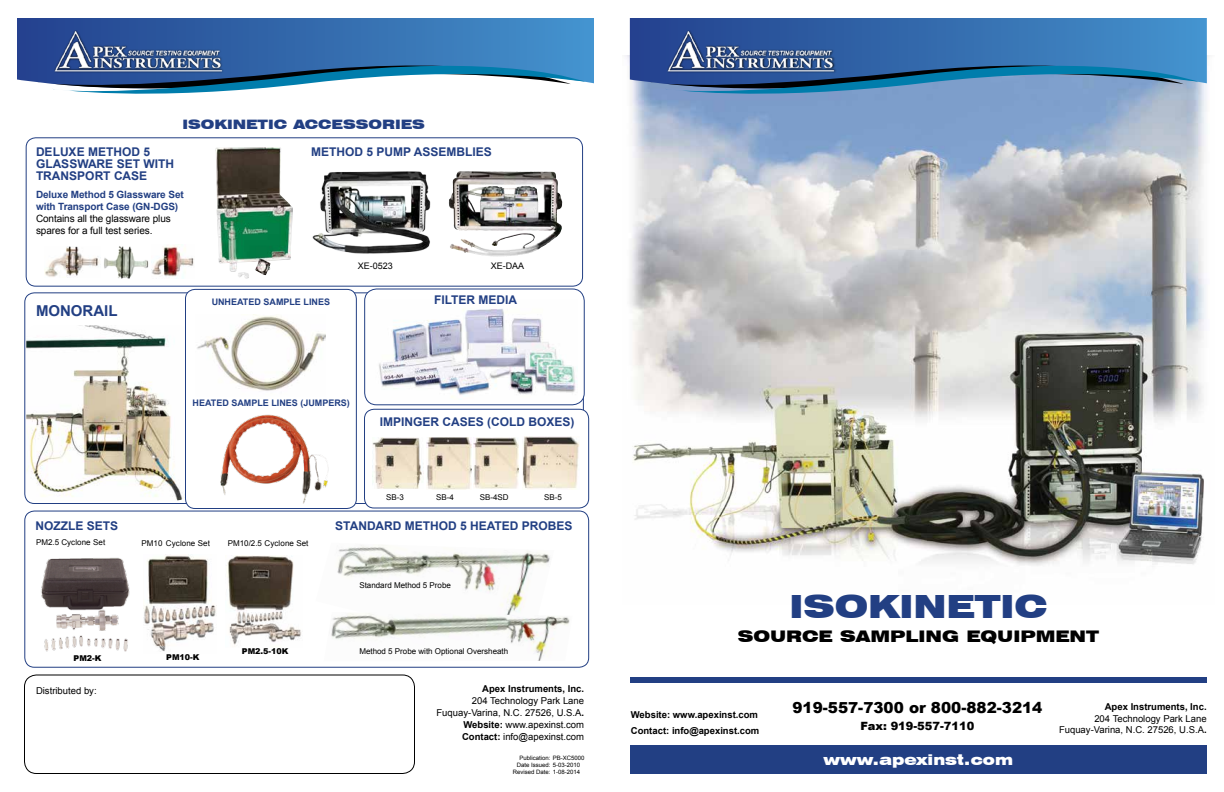
<style>
.page{position:relative;width:1224px;height:792px;background:#fff}
.page>*{position:absolute;margin:0;border:0;box-sizing:border-box;transform-origin:0 0}
.t1{font:900 expanded 32px "Swiss 721 BT";color:#223f83}
.t2{font:900 expanded 16px "Swiss 721 BT";color:#000}
.t3{font:900 15.2px "Arial";color:#000}
.t4{font:700 15px "Arial";color:#223f83}
.t5{font:900 expanded 14.2px "Swiss 721 BT";color:#fff}
.t6{font:900 expanded 13px "Swiss 721 BT";color:#223f83}
.t7{font:700 12px/12px "Arial";color:#223f83}
.t8{font:900 11.4px "Arial";color:#000}
.t9{font:10px/12px "Arial";letter-spacing:-.01em;color:#000}
.t10{font:700 10px/12px "Arial";letter-spacing:-.01em;color:#223f83}
.t11{font:9.5px/12px "Arial";color:#000;text-align:right}
.t12{font:700 9.5px/15.2px "Arial";color:#000}
.t13{font:700 9px "Arial";color:#223f83}
.t14{font:9px "Arial";color:#000}
.t15{font:8px "Arial";color:#000}
.t16{font:900 8px "Arial";color:#000}
.t17{font:6px "Arial";color:#000}
.s1{font-weight:700}
</style>
<div class="page">
<div style="left:24px;top:511px;width:565px;height:157px;border:1px solid #223f83;border-radius:10px"></div>
<div style="left:26px;top:137px;width:557px;height:150px;border:1px solid #223f83;border-radius:10px"></div>
<img style="left:215px;top:147px;width:78px;height:132px">
<img style="left:449px;top:172px;width:106px;height:75px">
<img style="left:41px;top:557px;width:89px;height:95px">
<img style="left:143px;top:555px;width:74px;height:97px">
<img style="left:227px;top:556px;width:74px;height:89px">
<img style="left:337px;top:545px;width:213px;height:67px">
<img style="left:331px;top:612px;width:239px;height:49px">
<div style="left:364px;top:288px;width:221px;height:117px;border:1px solid #223f83;border-radius:12px"></div>
<img style="left:379px;top:309px;width:198px;height:91px">
<div style="left:364px;top:409px;width:225px;height:99px;border:1px solid #223f83;border-radius:10px"></div>
<img style="left:372px;top:438px;width:50px;height:51px">
<img style="left:426px;top:438px;width:46px;height:51px">
<img style="left:474px;top:438px;width:44px;height:50px">
<img style="left:523px;top:437px;width:57px;height:52px">
<img style="left:26px;top:325px;width:159px;height:175px">
<img style="left:44px;top:246px;width:56px;height:31px">
<img style="left:151px;top:245px;width:43px;height:33px">
<img style="left:104px;top:246px;width:45px;height:33px">
<div style="left:24px;top:674px;width:391px;height:100px;border:1px solid #000;border-radius:12px"></div>
<div style="left:185px;top:289px;width:172px;height:220px;border:1px solid #223f83;border-radius:10px"></div>
<img style="left:197px;top:315px;width:129px;height:76px">
<img style="left:220px;top:414px;width:109px;height:90px">
<img style="left:312px;top:171px;width:119px;height:83px">
<svg style="left:17px;top:18px;width:577px;height:66px;background:#366fb1"></svg>
<img style="left:51px;top:28px;width:173px;height:23px">
<svg style="left:37px;top:51px;width:549px;height:43px"></svg>
<img style="left:625px;top:55px;width:585px;height:511px">
<svg style="left:630px;top:18px;width:577px;height:83px;background:#3a71b2"></svg>
<img style="left:664px;top:28px;width:173px;height:23px">
<svg style="left:650px;top:51px;width:549px;height:52px;background:#4f7ead"></svg>
<div style="left:630px;top:746px;width:577px;height:28px;background:#223f83"></div>
<div style="left:630px;top:677px;width:577px;height:6px;background:#223f83"></div>
<h3 class="t6" style="left:182px;top:116px;width:244px">ISOKI NETI C ACCESSORI ES</h3>
<p class="t7" style="left:36px;top:146px;width:140px">Deluxe Method 5<br>Glassware Set with<br>Transport Case</p>
<p class="t10" style="left:36px;top:189px;width:149px">Deluxe Method 5 Glassware Set with Transport Case (GN-DGS)</p>
<p class="t9" style="left:36px;top:213px;width:136px">Contains all the glassware plus spares for a full test series.</p>
<h3 class="t4" style="left:36px;top:301px;width:83px">Monorail</h3>
<p class="t7" style="left:311px;top:146px;width:19px">METHO</p>
<p class="t7" style="left:355px;top:146px;width:77px">D 5 PUMP ASSE</p>
<p class="t7" style="left:447px;top:146px;width:38px">MBLIES</p>
<p class="t13" style="left:212px;top:296px;width:60px">uNHeated Sam</p>
<p class="t13" style="left:283px;top:296px;width:48px">ple Lines</p>
<p class="t14" style="left:358px;top:260px;width:37px">XE-0523</p>
<p class="t14" style="left:491px;top:260px;width:35px">XE-DAA</p>
<p class="t7" style="left:434px;top:295px;width:71px">Filter Media</p>
<p class="t7" style="left:36px;top:520px;width:84px">Nozzle sets</p>
<p class="t13" style="left:193px;top:396px;width:47px">Heated Sam</p>
<p class="t13" style="left:251px;top:396px;width:100px">ple Lines (Jumpers)</p>
<p class="t7" style="left:380px;top:417px;width:196px">Imping er Cases (cold boxes)</p>
<p class="t15" style="left:386px;top:492px;width:19px">SB-3</p>
<p class="t15" style="left:436px;top:492px;width:19px">SB-4</p>
<p class="t15" style="left:480px;top:492px;width:30px">SB-4SD</p>
<p class="t15" style="left:544px;top:492px;width:19px">SB-5</p>
<p class="t7" style="left:335px;top:520px;width:89px">STANDARD METHO</p>
<p class="t7" style="left:448px;top:520px;width:83px">D 5 HEATED PRO</p>
<p class="t7" style="left:548px;top:520px;width:17px">BES</p>
<p class="t15" style="left:36px;top:537px;width:71px">PM2.5 Cyclone Set</p>
<p class="t15" style="left:142px;top:538px;width:70px">PM10 Cyclone Set</p>
<p class="t15" style="left:228px;top:538px;width:82px">PM10/2.5 Cyclone Set</p>
<p class="t15" style="left:359px;top:580px;width:93px">Standard Method 5 Probe</p>
<p class="t16" style="left:74px;top:652px;width:29px">PM2-K</p>
<p class="t16" style="left:166px;top:651px;width:35px">PM10-K</p>
<p class="t16" style="left:242px;top:646px;width:48px">PM2.5-10K</p>
<p class="t15" style="left:359px;top:646px;width:150px">Method 5 Probe with Optional Oversheath</p>
<p class="t11" style="left:36px;top:685px;width:62px">Distributed by:</p>
<p class="t12" style="left:482px;top:682px;width:103px">Apex Instruments, Inc.</p>
<p class="t11" style="left:437px;top:695px;width:149px">204 Technology Park Lane<br>Fuquay-Varina, N.C. 27526, U.S.A<span class="s1">.<br>Website:</span> www.apexinst.com<br><span class="s1">Contact:</span> info@apexinst.com</p>
<p class="t17" style="left:519px;top:754px;width:67px">Publication: PB-XC5000</p>
<p class="t17" style="left:517px;top:761px;width:65px">Date Issued: 5-03-2010</p>
<p class="t17" style="left:513px;top:768px;width:69px">Revised Date: 1-08-2014</p>
<h1 class="t1" style="left:789px;top:587px;width:48px">ISOK</h1>
<h1 class="t1" style="left:899px;top:587px;width:44px">INET</h1>
<h1 class="t1" style="left:1001px;top:587px;width:46px">IC</h1>
<h2 class="t2" style="left:738px;top:627px;width:65px">SOURCE</h2>
<h2 class="t2" style="left:840px;top:627px;width:231px">SAMPLING EQUIPMENT</h2>
<p class="t12" style="left:631px;top:708px;width:130px">Website: www.apexinst.com<br>Contact: info@apexinst.com</p>
<h3 class="t3" style="left:792px;top:696px;width:252px">919-557-7300 or 800-882-3214</h3>
<p class="t8" style="left:861px;top:718px;width:115px">Fax: 919-557-7110</p>
<h3 class="t5" style="left:824px;top:751px;width:191px">WWW.APEXINST.COM</h3>
<p class="t12" style="left:1105px;top:700px;width:103px">Apex Instruments, Inc.</p>
<p class="t11" style="left:1059px;top:713px;width:149px;line-height:11.4px">204 Technology Park Lane<br>Fuquay-Varina, N.C. 27526, U.S.A<span class="s1">.</span></p>
</div>
